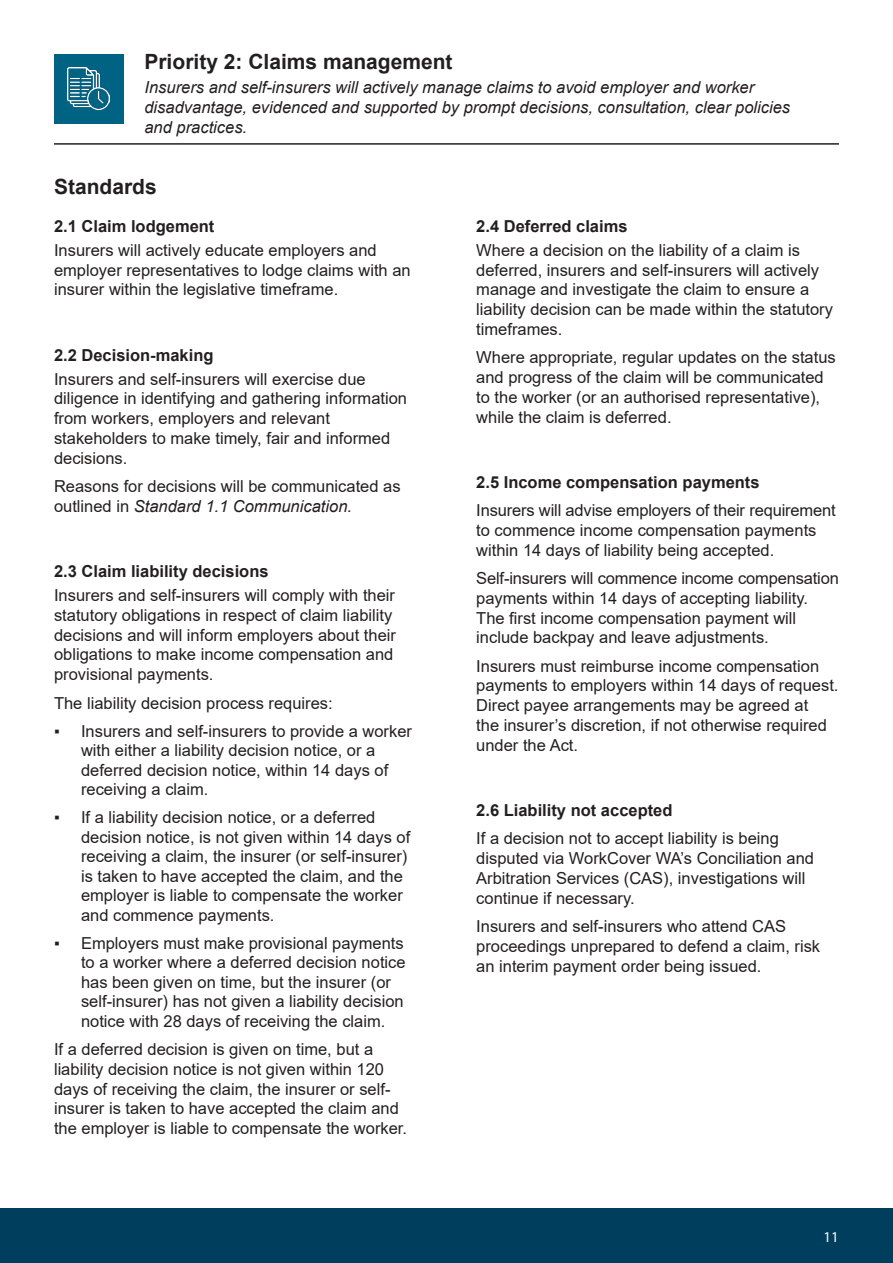
<style>
.page{position:relative;width:893px;height:1263px;background:#fff}
.page>*{position:absolute;margin:0;border:0;box-sizing:border-box;transform-origin:0 0}
.P_S_sub_header{font:700 21px "Arial";color:#231f20}
.P_S_Body_copy{font:16.5px/19.8px "Arial";color:#231f20}
.P_S_Body_copy-2{font:italic 16.5px/19.8px "Arial";color:#231f20}
._1_1_Heading{font:700 16.5px "Arial";color:#231f20}
.P_S_Body_copy-3{font:700 16.5px "Arial";color:#231f20}
.t1{font:15px "Myriad Pro";color:#fff}
.s1{font-style:italic}
</style>
<div class="page">
<div style="left:0;top:1209px;width:893px;height:54px;background:#003e5e"></div>
<div style="left:54px;top:54px;width:69px;height:69px;background:#016384"></div>
<img style="left:68px;top:68px;width:42px;height:42px">
<hr style="left:54px;top:143px;width:785px;height:2px;background:#231f20">
<p class="P_S_sub_header" style="left:144px;top:47px;width:310px">Priority 2: Claims management</p>
<p class="P_S_Body_copy-2" style="left:144px;top:78px;width:647px">Insurers and self-insurers will actively manage claims to avoid employer and worker disadvantage, evidenced and supported by prompt decisions, consultation, clear policies and practices.</p>
<p class="P_S_sub_header" style="left:54px;top:172px;width:104px">Standards</p>
<p class="_1_1_Heading" style="left:54px;top:214px;width:162px">2.1 Claim lodgement</p>
<p class="P_S_Body_copy" style="left:54px;top:240px;width:358px">Insurers will actively educate employers and employer representatives to lodge claims with an insurer within the legislative timeframe.</p>
<p class="_1_1_Heading" style="left:54px;top:343px;width:161px">2.2 Decision-making</p>
<p class="P_S_Body_copy" style="left:54px;top:369px;width:355px">Insurers and self-insurers will exercise due diligence in identifying and gathering information from workers, employers and relevant stakeholders to make timely, fair and informed decisions.</p>
<p class="P_S_Body_copy" style="left:54px;top:476px;width:348px">Reasons for decisions will be communicated as outlined in <span class="s1">Standard 1.1 Communication.</span></p>
<p class="_1_1_Heading" style="left:54px;top:560px;width:216px">2.3 Claim liability decisions</p>
<p class="P_S_Body_copy" style="left:54px;top:585px;width:344px">Insurers and self-insurers will comply with their statutory obligations in respect of claim liability decisions and will inform employers about their obligations to make income compensation and provisional payments.</p>
<p class="P_S_Body_copy" style="left:54px;top:693px;width:280px">The liability decision process requires:</p>
<p class="P_S_Body_copy" style="left:81px;top:721px;width:333px;text-indent:-27px">▪ Insurers and self-insurers to provide a worker with either a liability decision notice, or a deferred decision notice, within 14 days of receiving a claim.</p>
<p class="P_S_Body_copy" style="left:81px;top:807px;width:331px;text-indent:-27px">▪ If a liability decision notice, or a deferred decision notice, is not given within 14 days of receiving a claim, the insurer (or self-insurer) is taken to have accepted the claim, and the employer is liable to compensate the worker and commence payments.</p>
<p class="P_S_Body_copy" style="left:81px;top:933px;width:326px;text-indent:-27px">▪ Employers must make provisional payments to a worker where a deferred decision notice has been given on time, but the insurer (or self-insurer) has not given a liability decision notice with 28 days of receiving the claim.</p>
<p class="P_S_Body_copy" style="left:54px;top:1039px;width:355px">If a deferred decision is given on time, but a liability decision notice is not given within 120 days of receiving the claim, the insurer or self&shy;insurer is taken to have accepted the claim and the employer is liable to compensate the worker.</p>
<p class="_1_1_Heading" style="left:476px;top:214px;width:153px">2.4 Deferred claims</p>
<p class="P_S_Body_copy" style="left:476px;top:240px;width:358px">Where a decision on the liability of a claim is deferred, insurers and self-insurers will actively manage and investigate the claim to ensure a liability decision can be made within the statutory timeframes.</p>
<p class="P_S_Body_copy" style="left:476px;top:347px;width:361px">Where appropriate, regular updates on the status and progress of the claim will be communicated to the worker (or an authorised representative), while the claim is deferred.</p>
<p class="P_S_Body_copy-3" style="left:476px;top:470px;width:285px">2.5 Income compensation payments</p>
<p class="P_S_Body_copy" style="left:476px;top:500px;width:361px">Insurers will advise employers of their requirement to commence income compensation payments within 14 days of liability being accepted.</p>
<p class="P_S_Body_copy" style="left:476px;top:568px;width:364px">Self-insurers will commence income compensation payments within 14 days of accepting liability.<br>The first income compensation payment will include backpay and leave adjustments.</p>
<p class="P_S_Body_copy" style="left:476px;top:656px;width:364px">Insurers must reimburse income compensation payments to employers within 14 days of request.<br>Direct payee arrangements may be agreed at<br>the insurer’s discretion, if not otherwise required under the Act.</p>
<p class="P_S_Body_copy-3" style="left:476px;top:799px;width:198px">2.6 Liability not accepted</p>
<p class="P_S_Body_copy" style="left:476px;top:829px;width:339px">If a decision not to accept liability is being disputed via WorkCover WA’s Conciliation and Arbitration Services (CAS), investigations will continue if necessary.</p>
<p class="P_S_Body_copy" style="left:476px;top:916px;width:345px">Insurers and self-insurers who attend CAS proceedings unprepared to defend a claim, risk an interim payment order being issued.</p>
<p class="t1" style="left:824px;top:1228px;width:17px">11</p>
</div>
